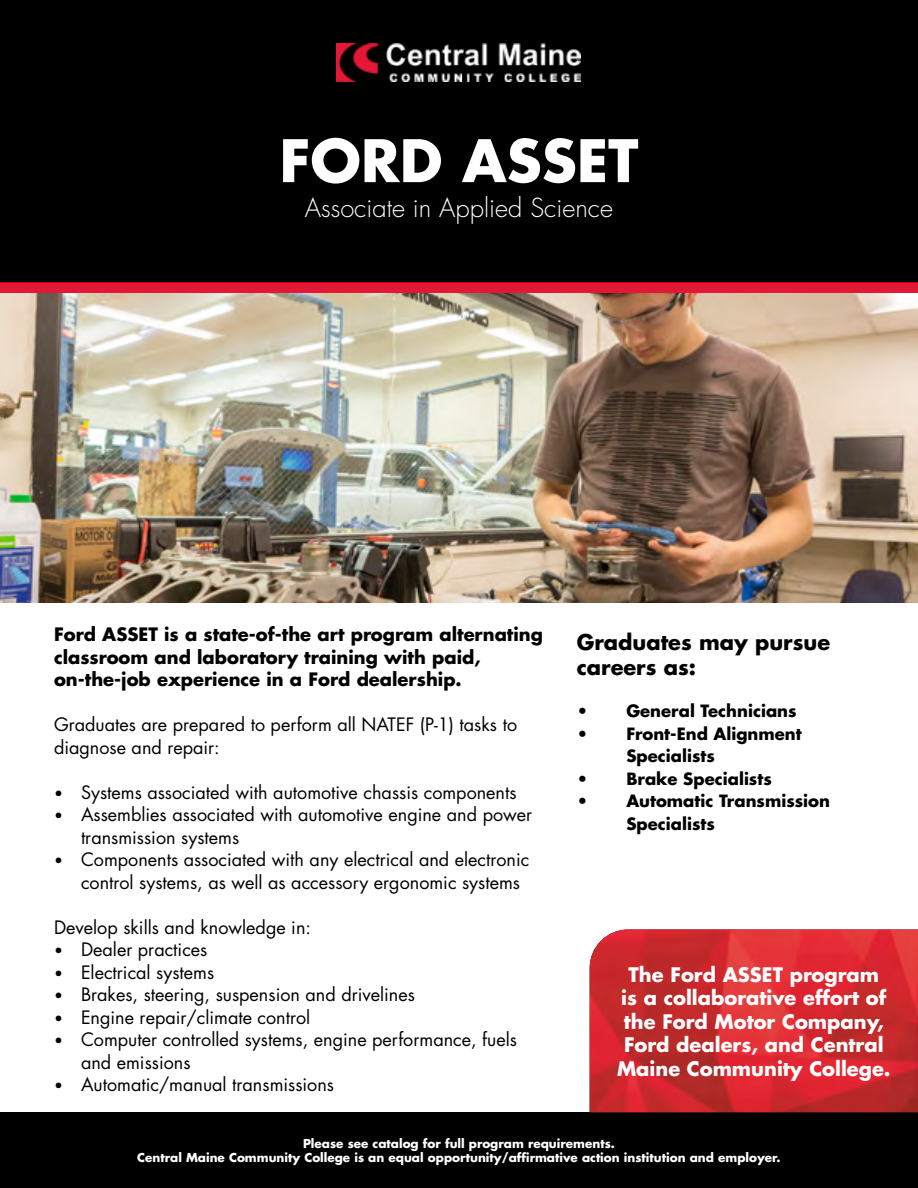
<style>
.page{position:relative;width:918px;height:1188px;background:#fff}
.page>*{position:absolute;margin:0;border:0;box-sizing:border-box;transform-origin:0 0}
.t1{font:700 57px "Futura LT";color:#fff}
.t2{font:300 25.5px "Futura LT";color:#fff}
.t3{font:700 21px/25.2px "Futura LT";color:#000}
.WHITE_QUOTES{font:700 19.5px/23.4px "Futura LT";color:#fff;text-align:center}
.t4{font:18px/22.5px "Futura LT";color:#000}
.t5{font:700 18px/22.5px "Futura LT";color:#000}
.t6{font:700 16.5px/22.5px "Futura LT";color:#000}
.t7{font:700 12px/14.4px "Futura LT";color:#fff;text-align:center}
.s1{font-family:"Calibri"}
</style>
<div class="page">
<div style="left:0;top:1112px;width:918px;height:76px;background:#000"></div>
<img style="left:0;top:293px;width:918px;height:310px">
<div style="left:0;top:0;width:918px;height:282px;background:#000"></div>
<img style="left:337px;top:43px;width:243px;height:39px">
<div style="left:0;top:282px;width:918px;height:11px;background:#e31837"></div>
<img style="left:590px;top:930px;width:328px;height:182px">
<p class="t1" style="left:279px;top:123px;width:361px">FORD ASSET</p>
<p class="t2" style="left:305px;top:192px;width:310px">Associate in Applied Science</p>
<p class="t5" style="left:54px;top:623px;width:490px">Ford ASSET is a state-of-the art program alternating classroom and laboratory training with paid, on-the-job experience in a Ford dealership.</p>
<p class="t4" style="left:54px;top:714px;width:465px">Graduates are prepared to perform all NATEF (P-1) tasks to diagnose and repair:</p>
<p class="t4" style="left:54px;top:781px;width:464px"><span class="s1">•</span> Systems associated with automotive chassis components</p>
<p class="t4" style="left:81px;top:804px;width:453px;text-indent:-27px"><span class="s1">•</span> Assemblies associated with automotive engine and power transmission systems</p>
<p class="t4" style="left:81px;top:849px;width:450px;text-indent:-27px"><span class="s1">•</span> Components associated with any electrical and electronic control systems, as well as accessory ergonomic systems</p>
<p class="t4" style="left:54px;top:916px;width:259px">Develop skills and knowledge in:</p>
<p class="t4" style="left:54px;top:939px;width:155px"><span class="s1">•</span> Dealer practices</p>
<p class="t4" style="left:54px;top:961px;width:162px"><span class="s1">•</span> Electrical systems</p>
<p class="t4" style="left:54px;top:984px;width:363px"><span class="s1">•</span> Brakes, steering, suspension and drivelines</p>
<p class="t4" style="left:54px;top:1006px;width:258px"><span class="s1">•</span> Engine repair/climate control</p>
<p class="t4" style="left:81px;top:1029px;width:438px;text-indent:-27px"><span class="s1">•</span> Computer controlled systems, engine performance, fuels and emissions</p>
<p class="t4" style="left:54px;top:1074px;width:282px"><span class="s1">•</span> Automatic/manual transmissions</p>
<p class="t3" style="left:577px;top:629px;width:255px">Graduates may pursue careers as:</p>
<p class="t6" style="left:577px;top:699px;width:221px">• General Technicians</p>
<p class="t6" style="left:626px;top:722px;width:177px;text-indent:-50px">• Front-End Alignment<br>Specialists</p>
<p class="t6" style="left:577px;top:767px;width:197px">• Brake Specialists</p>
<p class="t6" style="left:626px;top:789px;width:205px;text-indent:-50px">• Automatic Transmission<br>Specialists</p>
<p class="WHITE_QUOTES" style="left:617px;top:963px;width:275px">The Ford ASSET program<br>is a collaborative effort of the Ford Motor Company,<br>Ford dealers, and Central<br>Maine Community College.</p>
<p class="t7" style="left:137px;top:1136px;width:645px">Please see catalog for full program requirements.<br>Central Maine Community College is an equal opportunity/affirmative action institution and employer.</p>
</div>
